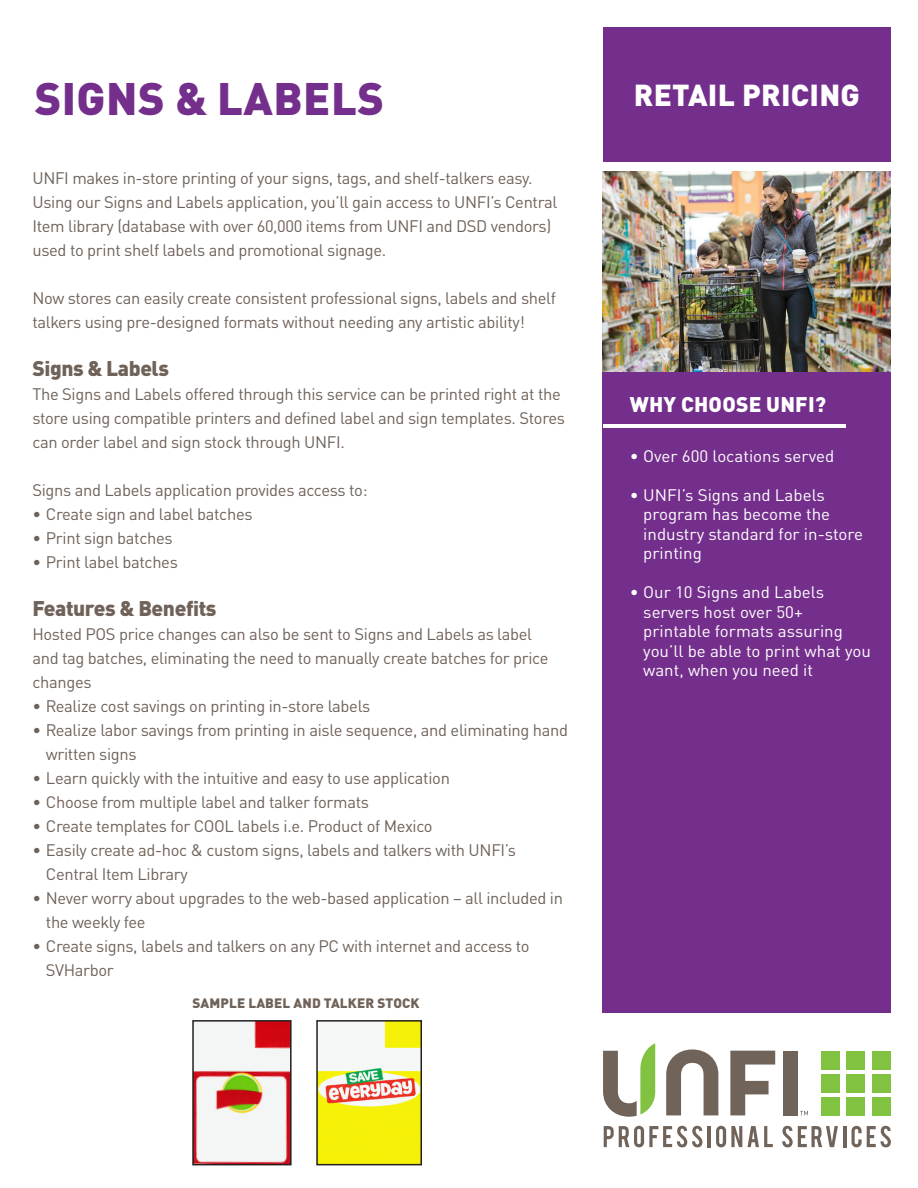
<style>
.page{position:relative;width:918px;height:1188px;background:#fff}
.page>*{position:absolute;margin:0;border:0;box-sizing:border-box;transform-origin:0 0}
.MAIN_HEADING{font:900 45px "DINOT";letter-spacing:.01em;color:#742f8c}
.t1{font:900 30px "DINOT";letter-spacing:.01em;color:#fff}
.t2{font:900 21px "DINOT";letter-spacing:-.02em;color:#6f6259}
.SIDEBAR_HEADER{font:900 21px "DINOT";letter-spacing:.01em;color:#fff}
.t3{font:16.5px/24px "DINOT";letter-spacing:-.02em;color:#6f6259}
.SIDEBAR_BODY{font:16.5px/19.5px "DINOT";color:#fff}
.t4{font:900 13.5px "DINOT";letter-spacing:.01em;color:#6f6259}
</style>
<div class="page">
<img style="left:603px;top:172px;width:288px;height:201px">
<div style="left:603px;top:373px;width:288px;height:640px;background:#742f8c"></div>
<svg style="left:730px;top:1051px;width:45px;height:64px"></svg>
<div style="left:783px;top:1051px;width:15px;height:64px;background:#706359"></div>
<svg style="left:666px;top:1049px;width:52px;height:66px"></svg>
<svg style="left:800px;top:1111px;width:8px;height:4px"></svg>
<svg style="left:603px;top:1043px;width:52px;height:74px"></svg>
<svg style="left:604px;top:1126px;width:99px;height:21px"></svg>
<hr style="left:708px;top:1126px;width:3px;height:21px;background:#706359">
<svg style="left:716px;top:1126px;width:26px;height:21px"></svg>
<svg style="left:748px;top:1126px;width:25px;height:21px"></svg>
<svg style="left:782px;top:1126px;width:56px;height:21px"></svg>
<hr style="left:843px;top:1126px;width:3px;height:21px;background:#706359">
<svg style="left:852px;top:1126px;width:39px;height:21px"></svg>
<div style="left:821px;top:1097px;width:19px;height:18px;background:#81c340"></div>
<div style="left:847px;top:1097px;width:18px;height:18px;background:#81c340"></div>
<div style="left:872px;top:1097px;width:19px;height:18px;background:#81c340"></div>
<div style="left:821px;top:1074px;width:19px;height:18px;background:#81c340"></div>
<div style="left:847px;top:1074px;width:18px;height:18px;background:#81c340"></div>
<div style="left:872px;top:1074px;width:19px;height:18px;background:#81c340"></div>
<div style="left:821px;top:1051px;width:19px;height:18px;background:#81c340"></div>
<div style="left:847px;top:1051px;width:18px;height:18px;background:#81c340"></div>
<div style="left:872px;top:1051px;width:19px;height:18px;background:#81c340"></div>
<hr style="left:603px;top:424px;width:243px;height:4px;background:#fff">
<div style="left:603px;top:27px;width:288px;height:135px;background:#742f8c"></div>
<img style="left:195px;top:1023px;width:94px;height:139px">
<div style="left:192px;top:1020px;width:100px;height:145px;border:2px solid #231f20"></div>
<img style="left:319px;top:1023px;width:100px;height:139px">
<div style="left:316px;top:1020px;width:106px;height:145px;border:2px solid #231f20"></div>
<p class="MAIN_HEADING" style="left:35px;top:68px;width:351px">SIGNS &amp; LABELS</p>
<p class="t3" style="left:32px;top:166px;width:527px">UNFI makes in-store printing of your signs, tags, and shelf-talkers easy.<br>Using our Signs and Labels application, you’ll gain access to UNFI’s Central Item library (database with over 60,000 items from UNFI and DSD vendors) used to print shelf labels and promotional signage.</p>
<p class="t3" style="left:32px;top:286px;width:525px">Now stores can easily create consistent professional signs, labels and shelf talkers using pre-designed formats without needing any artistic ability!</p>
<p class="t2" style="left:32px;top:355px;width:138px">Signs &amp; Labels</p>
<p class="t3" style="left:32px;top:382px;width:534px">The Signs and Labels offered through this service can be printed right at the store using compatible printers and defined label and sign templates. Stores can order label and sign stock through UNFI.</p>
<p class="t3" style="left:32px;top:478px;width:337px">Signs and Labels application provides access to:</p>
<p class="t3" style="left:32px;top:502px;width:222px">• Create sign and label batches</p>
<p class="t3" style="left:32px;top:526px;width:142px">• Print sign batches</p>
<p class="t3" style="left:32px;top:550px;width:147px">• Print label batches</p>
<p class="t2" style="left:32px;top:595px;width:186px">Features &amp; Benefits</p>
<p class="t3" style="left:32px;top:622px;width:518px">Hosted POS price changes can also be sent to Signs and Labels as label and tag batches, eliminating the need to manually create batches for price changes</p>
<p class="t3" style="left:32px;top:694px;width:339px">• Realize cost savings on printing in-store labels</p>
<p class="t3" style="left:46px;top:718px;width:524px;text-indent:-13px">• Realize labor savings from printing in aisle sequence, and eliminating hand written signs</p>
<p class="t3" style="left:32px;top:766px;width:419px">• Learn quickly with the intuitive and easy to use application</p>
<p class="t3" style="left:32px;top:790px;width:338px">• Choose from multiple label and talker formats</p>
<p class="t3" style="left:32px;top:814px;width:402px">• Create templates for COOL labels i.e. Product of Mexico</p>
<p class="t3" style="left:46px;top:838px;width:472px;text-indent:-13px">• Easily create ad-hoc &amp; custom signs, labels and talkers with UNFI’s<br>Central Item Library</p>
<p class="t3" style="left:46px;top:886px;width:519px;text-indent:-13px">• Never worry about upgrades to the web-based application – all included in the weekly fee</p>
<p class="t3" style="left:46px;top:934px;width:485px;text-indent:-13px">• Create signs, labels and talkers on any PC with internet and access to<br>SVHarbor</p>
<p class="t4" style="left:192px;top:994px;width:229px">SAMPLE LABEL AND TALKER STOCK</p>
<p class="t1" style="left:634px;top:75px;width:228px">RETAIL PRICING</p>
<p class="SIDEBAR_HEADER" style="left:630px;top:390px;width:198px">WHY CHOOSE UNFI?</p>
<p class="SIDEBAR_BODY" style="left:630px;top:446px;width:206px">• Over 600 locations served</p>
<p class="SIDEBAR_BODY" style="left:643px;top:485px;width:221px;text-indent:-13px">• UNFI’s Signs and Labels program has become the industry standard for in-store printing</p>
<p class="SIDEBAR_BODY" style="left:630px;top:582px;width:196px">• Our 10 Signs and Labels</p>
<p class="SIDEBAR_BODY" style="left:643px;top:602px;width:229px">servers host over 50+ printable formats assuring you’ll be able to print what you want, when you need it</p>
</div>
